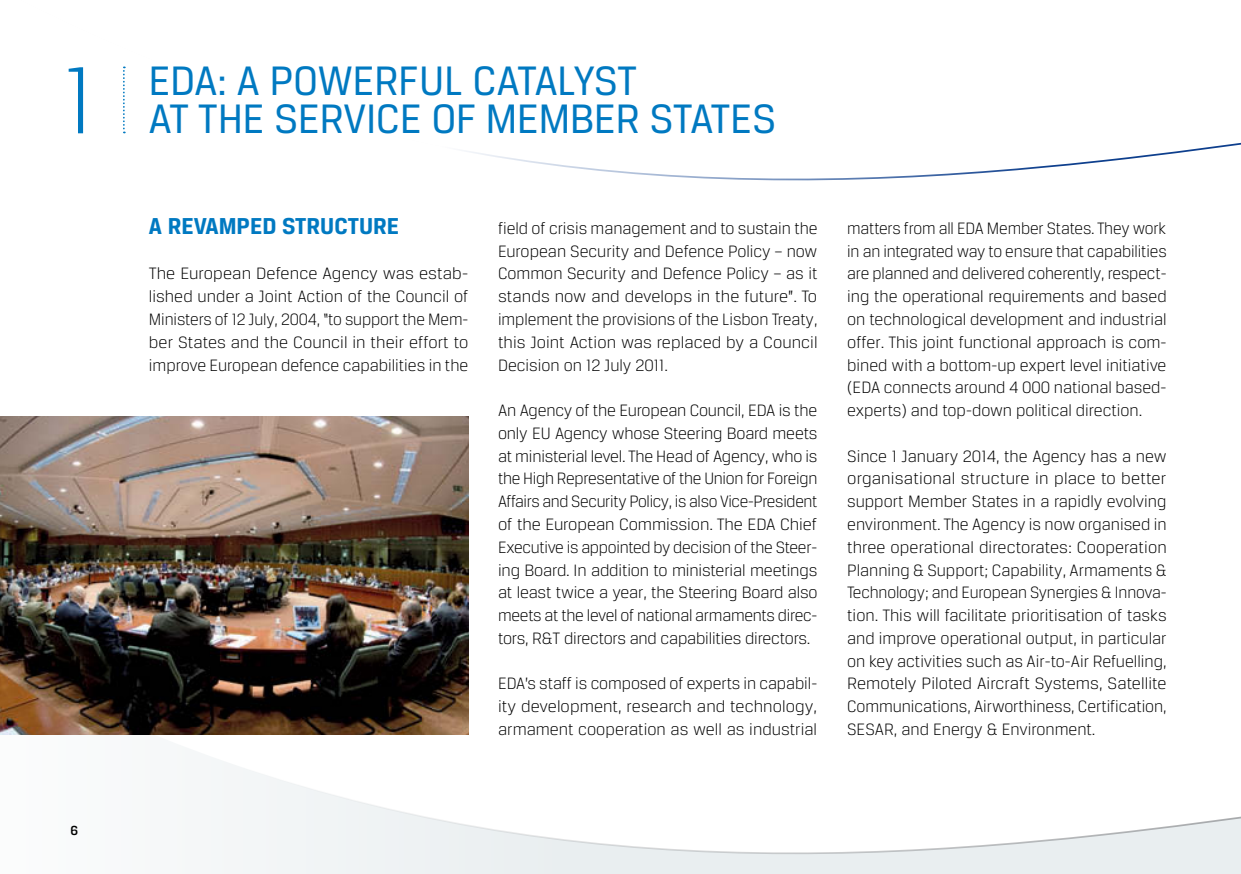
<style>
.page{position:relative;width:1241px;height:874px;background:#fff}
.page>*{position:absolute;margin:0;border:0;box-sizing:border-box;transform-origin:0 0}
.t1{font:300 101.5px "Breuer Text";color:#0079c1}
.t2{font:43.75px "Breuer Text";color:#0079c1}
.t3{font:700 24.5px "Breuer Text";color:#0079c1}
.t4{font:300 17.5px/22.8px "Breuer Text";color:#000;text-align:justify}
.t5{font:500 14px "Breuer Text";color:#000}
</style>
<div class="page">
<svg style="left:211px;top:855px;width:1029px;height:18px;fill:#e9eef0"></svg>
<svg style="left:0;top:647px;width:1240px;height:208px"></svg>
<img style="left:0;top:416px;width:468px;height:318px">
<svg style="left:123px;top:66px;width:1117px;height:115px"></svg>
<h1 class="t1" style="left:64px;top:45px;width:32px">1</h1>
<p class="t5" style="left:71px;top:822px;width:9px">6</p>
<h2 class="t2" style="left:149px;top:56px;width:489px">EDA: A POWERFUL CATALYST</h2>
<h2 class="t2" style="left:149px;top:95px;width:628px">AT THE SERVICE OF MEMBER STATES</h2>
<h3 class="t3" style="left:149px;top:212px;width:237px">A REVAMPED STRUCTURE</h3>
<p class="t4" style="left:149px;top:262px;width:321px">The European Defence Agency was estab&shy;lished under a Joint Action of the Council of Ministers of 12 July, 2004, “to support the Mem&shy;ber States and the Council in their effort to improve European defence capabilities in the</p>
<p class="t4" style="left:498px;top:216px;width:321px">field of crisis management and to sustain the European Security and Defence Policy – now Common Security and Defence Policy – as it stands now and develops in the future”. To implement the provisions of the Lisbon Treaty, this Joint Action was replaced by a Council Decision on 12 July 2011.</p>
<p class="t4" style="left:498px;top:398px;width:321px">An Agency of the European Council, EDA is the only EU Agency whose Steering Board meets at ministerial level. The Head of Agency, who is the High Representative of the Union for Foreign Affairs and Security Policy, is also Vice-President of the European Commission. The EDA Chief Executive is appointed by decision of the Steer&shy;ing Board. In addition to ministerial meetings at least twice a year, the Steering Board also meets at the level of national armaments direc&shy;tors, R&amp;T directors and capabilities directors.</p>
<p class="t4" style="left:498px;top:671px;width:321px">EDA’s staff is composed of experts in capabil&shy;ity development, research and technology, armament cooperation as well as industrial</p>
<p class="t4" style="left:847px;top:216px;width:321px">matters from all EDA Member States. They work in an integrated way to ensure that capabilities are planned and delivered coherently, respect&shy;ing the operational requirements and based on technological development and industrial offer. This joint functional approach is com&shy;bined with a bottom-up expert level initiative (EDA connects around 4 000 national based&shy;experts) and top-down political direction.</p>
<p class="t4" style="left:847px;top:444px;width:321px">Since 1 January 2014, the Agency has a new organisational structure in place to better support Member States in a rapidly evolving environment. The Agency is now organised in three operational directorates: Cooperation Planning &amp; Support; Capability, Armaments &amp; Technology; and European Synergies &amp; Innova&shy;tion. This will facilitate prioritisation of tasks and improve operational output, in particular on key activities such as Air-to-Air Refuelling, Remotely Piloted Aircraft Systems, Satellite Communications, Airworthiness, Certification, SESAR, and Energy &amp; Environment.</p>
</div>
